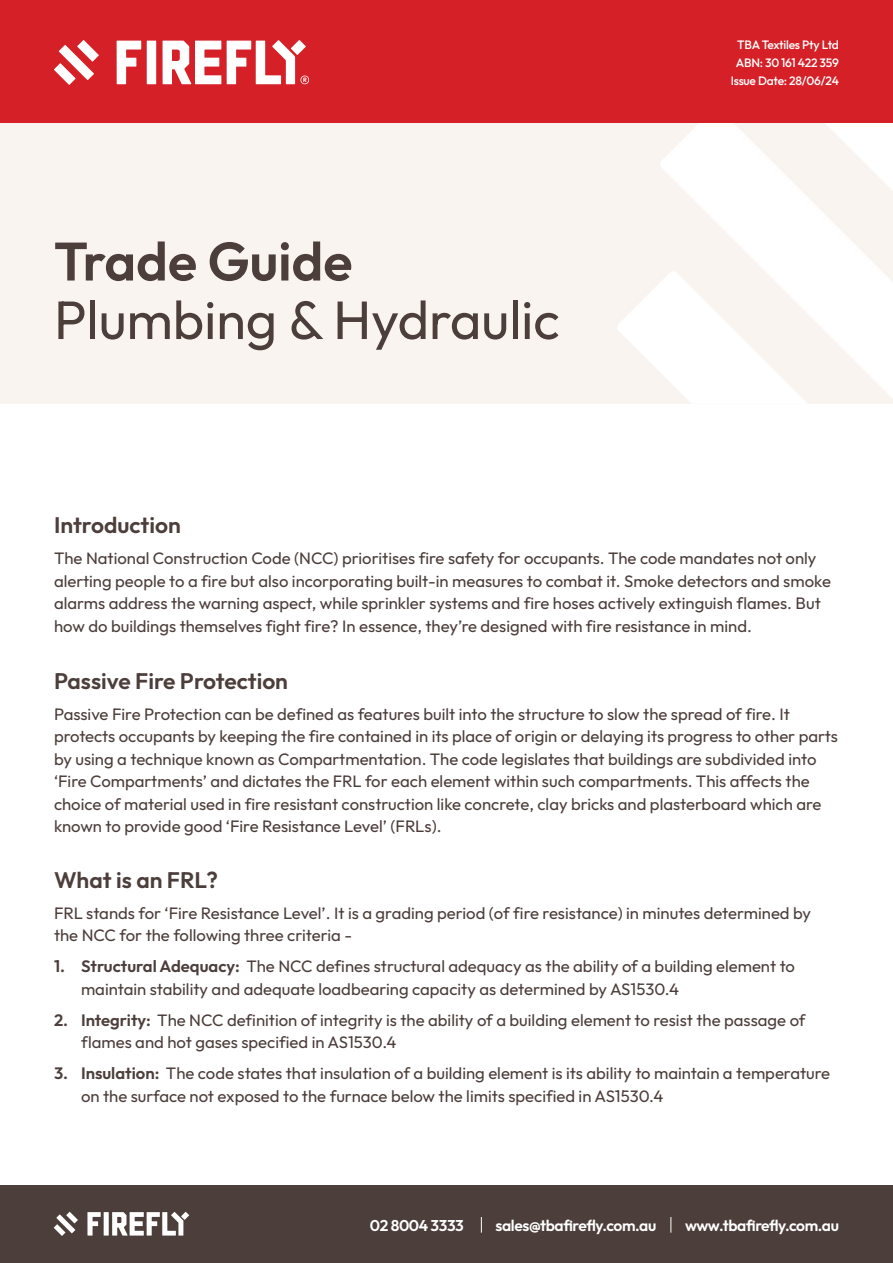
<style>
.page{position:relative;width:893px;height:1263px;background:#fff}
.page>*{position:absolute;margin:0;border:0;box-sizing:border-box;transform-origin:0 0}
.t1{font:54px "Outfit";color:#4c3e3a}
.t2{font:600 54px "Outfit";color:#4c3e3a}
.t3{font:600 22.5px "Outfit";color:#4c3e3a}
.t4{font:16.5px/22.5px "Outfit";color:#4c3e3a}
.t5{font:600 15.6px "Outfit";letter-spacing:-.025em;color:#fff}
.t6{font:500 12.15px/17.5px "Outfit";letter-spacing:-.02em;color:#fff;text-align:center}
.s1{font-weight:600}
</style>
<div class="page">
<div style="left:0;top:1185px;width:893px;height:78px;background:#4c3e3a"></div>
<div style="left:0;top:122px;width:893px;height:282px;background:#faf4f1"></div>
<svg style="left:54px;top:1212px;width:24px;height:24px"></svg>
<svg style="left:87px;top:1212px;width:14px;height:23px"></svg>
<div style="left:104px;top:1212px;width:5px;height:23px;background:#fff"></div>
<svg style="left:112px;top:1212px;width:77px;height:23px"></svg>
<svg style="left:481px;top:1217px;width:1px;height:15px"></svg>
<svg style="left:670px;top:1217px;width:1px;height:15px"></svg>
<svg style="left:660px;top:122px;width:233px;height:276px;fill:#fff"></svg>
<svg style="left:618px;top:271px;width:190px;height:132px"></svg>
<div style="left:0;top:0;width:893px;height:122px;background:#d62027"></div>
<svg style="left:77px;top:40px;width:22px;height:22px"></svg>
<svg style="left:59px;top:45px;width:35px;height:35px"></svg>
<svg style="left:54px;top:63px;width:22px;height:22px"></svg>
<svg style="left:117px;top:41px;width:24px;height:43px"></svg>
<div style="left:147px;top:41px;width:9px;height:43px;background:#fff"></div>
<svg style="left:163px;top:41px;width:58px;height:43px"></svg>
<svg style="left:227px;top:40px;width:82px;height:44px"></svg>
<h1 class="t2" style="left:54px;top:226px;width:300px">Trade Guide</h1>
<h1 class="t1" style="left:54px;top:286px;width:507px">Plumbing &amp; Hydraulic</h1>
<p class="t6" style="left:731px;top:37px;width:110px">TBATextiles Pty Ltd<br>ABN: 30 161 422 359<br>Issue Date: 28/06/24</p>
<h2 class="t3" style="left:54px;top:510px;width:128px">Introduction</h2>
<p class="t4" style="left:54px;top:548px;width:778px">The National Construction Code (NCC) prioritises fire safety for occupants. The code mandates not only alerting people to a fire but also incorporating built-in measures to combat it. Smoke detectors and smoke alarms address the warning aspect, while sprinkler systems and fire hoses actively extinguish flames. But how do buildings themselves fight fire? In essence, they’re designed with fire resistance in mind.</p>
<h2 class="t3" style="left:54px;top:666px;width:236px">Passive Fire Protection</h2>
<p class="t4" style="left:54px;top:703px;width:785px">Passive Fire Protection can be defined as features built into the structure to slow the spread of fire. It protects occupants by keeping the fire contained in its place of origin or delaying its progress to other parts by using a technique known as Compartmentation. The code legislates that buildings are subdivided into ‘Fire Compartments’ and dictates the FRL for each element within such compartments. This affects the choice of material used in fire resistant construction like concrete, clay bricks and plasterboard which are known to provide good ‘Fire Resistance Level’ (FRLs).</p>
<h2 class="t3" style="left:54px;top:865px;width:165px">What is an FRL?</h2>
<p class="t4" style="left:54px;top:902px;width:759px">FRL stands for ‘Fire Resistance Level’. It is a grading period (of fire resistance) in minutes determined by the NCC for the following three criteria -</p>
<p class="t4" style="left:81px;top:955px;width:715px;text-indent:-27px"><span class="s1">1. Structural Adequacy:</span> The NCC defines structural adequacy as the ability of a building element to maintain stability and adequate loadbearing capacity as determined by AS1530.4</p>
<p class="t4" style="left:81px;top:1009px;width:726px;text-indent:-27px"><span class="s1">2. Integrity:</span> The NCC definition of integrity is the ability of a building element to resist the passage of flames and hot gases specified in AS1530.4</p>
<p class="t4" style="left:81px;top:1062px;width:751px;text-indent:-27px"><span class="s1">3. Insulation:</span> The code states that insulation of a building element is its ability to maintain a temperature on the surface not exposed to the furnace below the limits specified in AS1530.4</p>
<p class="t5" style="left:370px;top:1215px;width:95px">02 8004 3333</p>
<p class="t5" style="left:495px;top:1215px;width:162px">sales@tbafirefly.com.au</p>
<p class="t5" style="left:685px;top:1215px;width:155px">www.tbafirefly.com.au</p>
</div>
